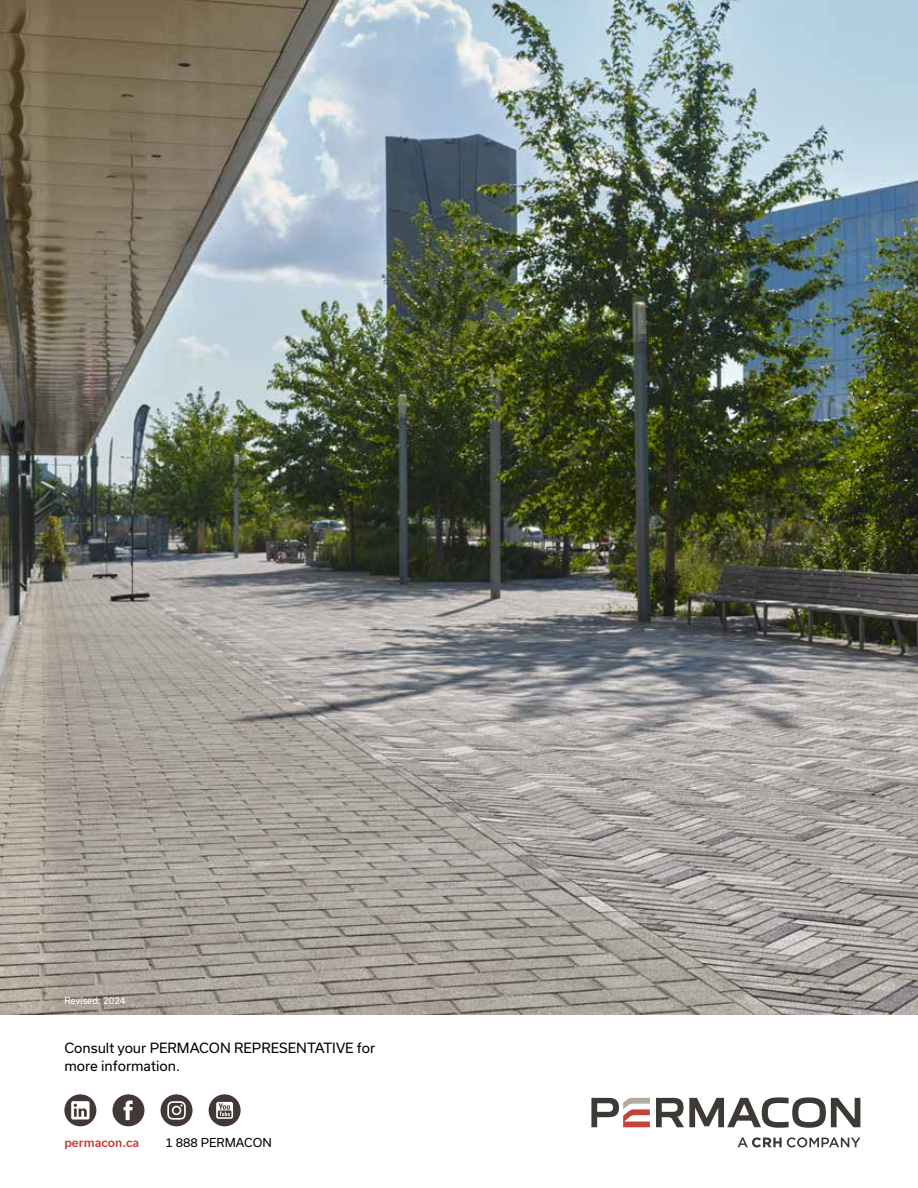
<style>
.page{position:relative;width:918px;height:1188px;background:#fff}
.page>*{position:absolute;margin:0;border:0;box-sizing:border-box;transform-origin:0 0}
.t1{font:13.5px/18px "Usual";color:#000}
.t2{font:11.85px "Usual";color:#000}
.t3{font:500 11.85px "Usual";color:#c54238}
.t4{font:9px "Usual";color:#fff}
</style>
<div class="page">
<img style="left:0;top:0;width:918px;height:1148px">
<svg style="left:591px;top:1098px;width:59px;height:29px"></svg>
<svg style="left:656px;top:1097px;width:204px;height:31px"></svg>
<svg style="left:738px;top:1137px;width:122px;height:10px"></svg>
<p class="t4" style="left:64px;top:996px;width:63px">Revised: 2024</p>
<p class="t1" style="left:64px;top:1039px;width:312px">Consult your PERMACON REPRESENTATIVE for more information.</p>
<p class="t3" style="left:64px;top:1136px;width:76px">permacon.ca</p>
<p class="t2" style="left:166px;top:1136px;width:108px">1 888 PERMACON</p>
</div>
